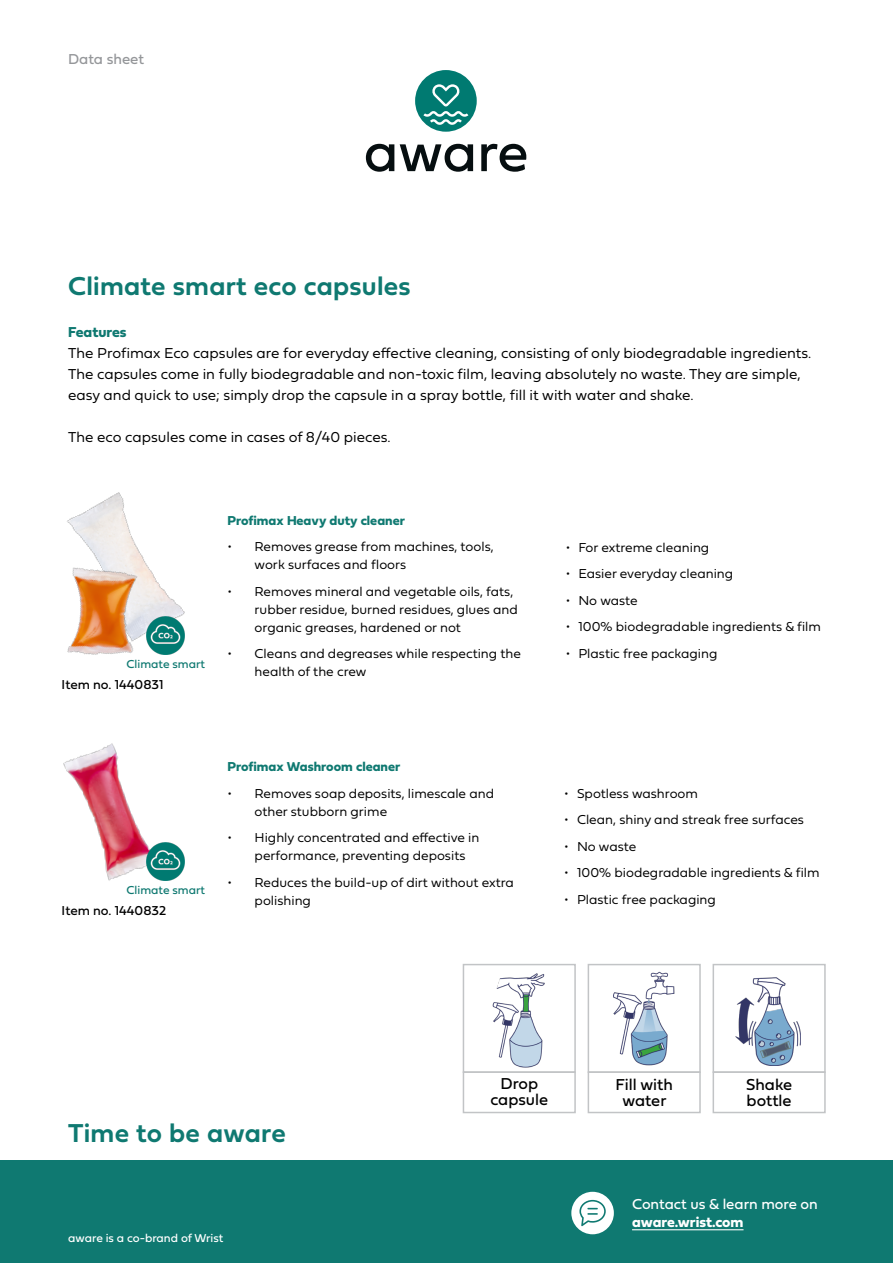
<style>
.page{position:relative;width:893px;height:1263px;background:#fff}
.page>*{position:absolute;margin:0;border:0;box-sizing:border-box;transform-origin:0 0}
.t1{font:27px "Fieldwork Geo Demibold";letter-spacing:.01em;color:#0f7971}
.t2{font:16.5px/16px "Fieldwork Geo Regular";color:#000;text-align:center}
.t3{font:15px/21px "Fieldwork Geo Light";color:#000}
.t4{font:15px "Fieldwork Geo Regular";color:#fff}
.t5{font:15px "Fieldwork Geo Bold";color:#fff}
.t6{font:15px "Fieldwork Geo Regular";color:#95979a}
.t7{font:15px "Fieldwork Geo Bold";color:#0f7971}
.t8{font:13.5px/18px "Fieldwork Geo Light";color:#000}
.t9{font:13.5px "Fieldwork Geo Bold";color:#0f7971}
.t10{font:13.5px "Fieldwork Geo Regular";color:#000}
.t11{font:12px "Fieldwork Geo Regular";color:#0f7971}
.t12{font:12px "Fieldwork Geo Regular";color:#fff}
</style>
<div class="page">
<div style="left:0;top:1160px;width:893px;height:103px;background:#0f7971"></div>
<img style="left:63px;top:743px;width:109px;height:138px">
<svg style="left:366px;top:144px;width:28px;height:28px"></svg>
<svg style="left:400px;top:144px;width:73px;height:28px"></svg>
<svg style="left:481px;top:144px;width:46px;height:28px"></svg>
<svg style="left:415px;top:70px;width:62px;height:62px"></svg>
<img style="left:67px;top:492px;width:118px;height:150px">
<img style="left:67px;top:566px;width:117px;height:89px">
<img style="left:147px;top:616px;width:37px;height:38px">
<img style="left:147px;top:843px;width:37px;height:37px">
<hr style="left:632px;top:1229px;width:111px;height:1px;background:#fff">
<svg style="left:571px;top:1192px;width:43px;height:42px"></svg>
<div style="left:713px;top:1071px;width:113px;height:42px;border:2px solid #c2c4c6"></div>
<div style="left:588px;top:1071px;width:113px;height:42px;border:2px solid #c2c4c6"></div>
<div style="left:463px;top:1071px;width:113px;height:42px;border:2px solid #c2c4c6"></div>
<img style="left:492px;top:973px;width:53px;height:95px">
<div style="left:463px;top:964px;width:113px;height:109px;border:2px solid #c2c4c6"></div>
<img style="left:613px;top:971px;width:62px;height:95px">
<div style="left:588px;top:964px;width:113px;height:109px;border:2px solid #c2c4c6"></div>
<img style="left:735px;top:977px;width:65px;height:88px">
<div style="left:713px;top:964px;width:113px;height:109px;border:2px solid #c2c4c6"></div>
<p class="t6" style="left:68px;top:48px;width:78px">Data sheet</p>
<h1 class="t1" style="left:68px;top:265px;width:344px">Climate smart eco capsules</h1>
<p class="t7" style="left:68px;top:320px;width:60px">Features</p>
<p class="t3" style="left:68px;top:342px;width:745px">The Profimax Eco capsules are for everyday effective cleaning, consisting of only biodegradable ingredients.<br>The capsules come in fully biodegradable and non-toxic film, leaving absolutely no waste. They are simple, easy and quick to use; simply drop the capsule in a spray bottle, fill it with water and shake.</p>
<p class="t3" style="left:68px;top:426px;width:324px">The eco capsules come in cases of 8/40 pieces.</p>
<p class="t11" style="left:127px;top:654px;width:80px">Climate smart</p>
<p class="t10" style="left:62px;top:674px;width:104px">Item no. 1440831</p>
<p class="t9" style="left:228px;top:510px;width:179px">Profimax Heavy duty cleaner</p>
<p class="t8" style="left:255px;top:537px;width:241px;text-indent:-27px">• Removes grease from machines, tools, work surfaces and floors</p>
<p class="t8" style="left:255px;top:582px;width:265px;text-indent:-27px">• Removes mineral and vegetable oils, fats, rubber residue, burned residues, glues and organic greases, hardened or not</p>
<p class="t8" style="left:255px;top:644px;width:268px;text-indent:-27px">• Cleans and degreases while respecting the health of the crew</p>
<p class="t11" style="left:127px;top:881px;width:80px">Climate smart</p>
<p class="t10" style="left:62px;top:899px;width:106px">Item no. 1440832</p>
<p class="t9" style="left:228px;top:756px;width:174px">Profimax Washroom cleaner</p>
<p class="t8" style="left:255px;top:783px;width:241px;text-indent:-27px">• Removes soap deposits, limescale and other stubborn grime</p>
<p class="t8" style="left:255px;top:828px;width:226px;text-indent:-27px">• Highly concentrated and effective in performance, preventing deposits</p>
<p class="t8" style="left:255px;top:872px;width:261px;text-indent:-27px">• Reduces the build-up of dirt without extra polishing</p>
<p class="t8" style="left:566px;top:537px;width:145px">• For extreme cleaning</p>
<p class="t8" style="left:566px;top:564px;width:169px">• Easier everyday cleaning</p>
<p class="t8" style="left:566px;top:590px;width:74px">• No waste</p>
<p class="t8" style="left:566px;top:617px;width:257px">• 100% biodegradable ingredients &amp; film</p>
<p class="t8" style="left:566px;top:643px;width:153px">• Plastic free packaging</p>
<p class="t8" style="left:564px;top:783px;width:135px">• Spotless washroom</p>
<p class="t8" style="left:564px;top:810px;width:241px">• Clean, shiny and streak free surfaces</p>
<p class="t8" style="left:564px;top:836px;width:74px">• No waste</p>
<p class="t8" style="left:564px;top:863px;width:257px">• 100% biodegradable ingredients &amp; film</p>
<p class="t8" style="left:564px;top:889px;width:153px">• Plastic free packaging</p>
<p class="t2" style="left:490px;top:1074px;width:59px">Drop capsule</p>
<p class="t2" style="left:615px;top:1076px;width:59px">Fill with water</p>
<p class="t2" style="left:746px;top:1076px;width:48px;text-align:left">Shake bottle</p>
<h1 class="t1" style="left:68px;top:1112px;width:219px">Time to be aware</h1>
<p class="t12" style="left:68px;top:1229px;width:157px">aware is a co-brand of Wrist</p>
<p class="t4" style="left:632px;top:1192px;width:187px">Contact us &amp; learn more on</p>
<p class="t5" style="left:632px;top:1210px;width:113px">aware.wrist.com</p>
</div>
